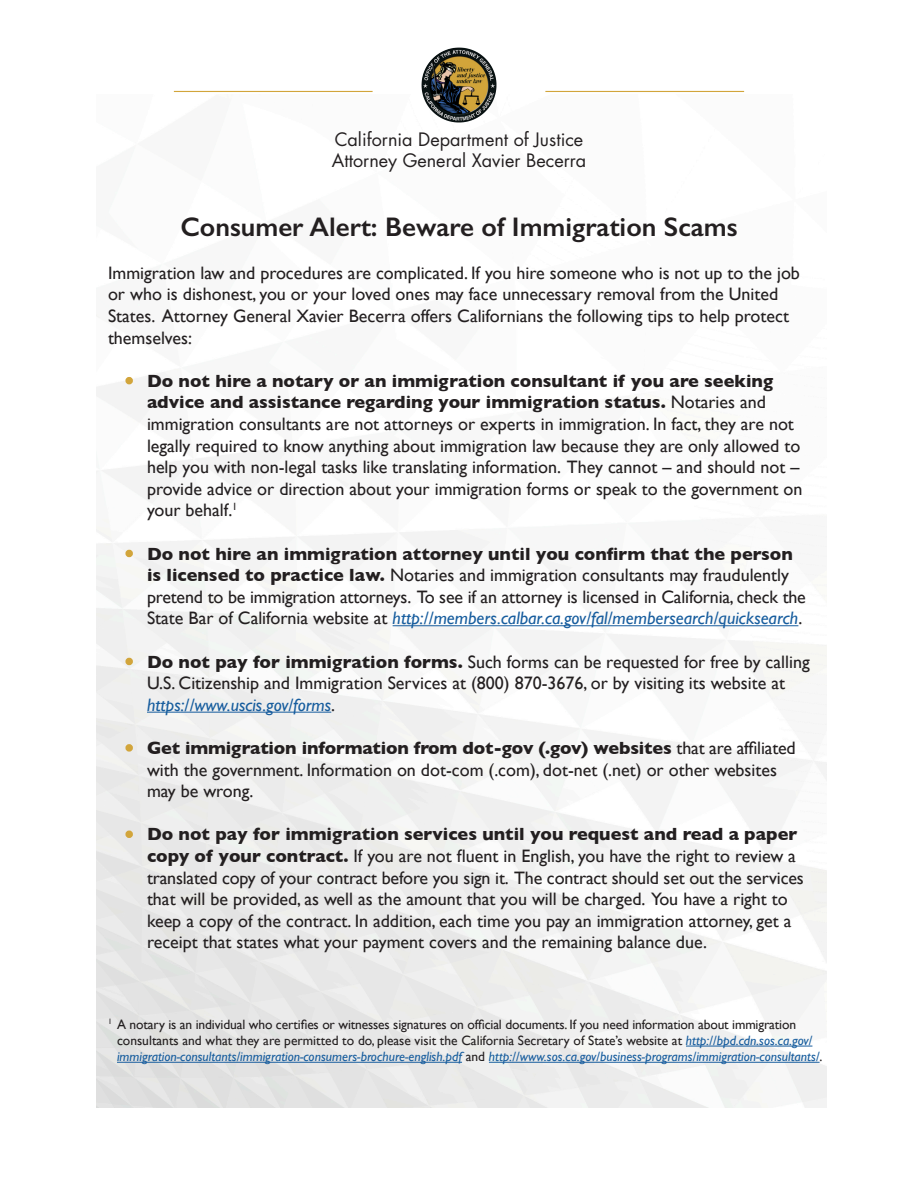
<style>
.page{position:relative;width:918px;height:1188px;background:#fff}
.page>*{position:absolute;margin:0;border:0;box-sizing:border-box;transform-origin:0 0}
.t1{font:600 27px "Gill Sans";color:#231f20}
.t2{font:18px/21.6px "Gill Sans";color:#231f20}
.t3{font:18px "Futura";color:#231f20}
.t4{font:13.5px/16.2px "Gill Sans";letter-spacing:-.01em;color:#231f20}
.s1{color:#d2a53b}
.s2{font-weight:700}
.s3{font-style:italic;color:#175d9e}
</style>
<div class="page">
<img style="left:96px;top:94px;width:730px;height:1014px">
<hr style="left:393px;top:625px;width:405px;height:1px;background:#175d9e">
<hr style="left:147px;top:712px;width:184px;height:1px;background:#175d9e">
<svg style="left:123px;top:374px;width:12px;height:12px"></svg>
<svg style="left:123px;top:547px;width:12px;height:12px"></svg>
<svg style="left:123px;top:655px;width:12px;height:12px"></svg>
<svg style="left:123px;top:742px;width:12px;height:12px"></svg>
<svg style="left:123px;top:828px;width:12px;height:12px"></svg>
<hr style="left:686px;top:1046px;width:126px;height:1px;background:#175d9e">
<hr style="left:117px;top:1062px;width:345px;height:1px;background:#175d9e">
<hr style="left:489px;top:1062px;width:331px;height:1px;background:#175d9e">
<img style="left:432px;top:48px;width:25px;height:11px">
<hr style="left:174px;top:91px;width:199px;height:1px;background:#d2a53b">
<hr style="left:545px;top:91px;width:199px;height:1px;background:#d2a53b">
<p class="t3" style="left:335px;top:127px;width:250px">California Department of Justice</p>
<p class="t3" style="left:332px;top:148px;width:256px">Attorney General Xavier Becerra</p>
<p class="t1" style="left:180px;top:210px;width:559px">Consumer Alert: Beware of Immigration Scams</p>
<p class="t2" style="left:108px;top:262px;width:693px">Immigration law and procedures are complicated. If you hire someone who is not up to the job or who is dishonest, you or your loved ones may face unnecessary removal from the United States. Attorney General Xavier Becerra offers Californians the following tips to help protect themselves:</p>
<p class="t2" style="left:147px;top:370px;width:657px;text-indent:-21px"><span class="s1">•</span> <span class="s2">Do not hire a notary or an immigration consultant if you are seeking advice and assistance regarding your immigration status.</span> Notaries and immigration consultants are not attorneys or experts in immigration. In fact, they are not legally required to know anything about immigration law because they are only allowed to help you with non-legal tasks like translating information. They cannot – and should not – provide advice or direction about your immigration forms or speak to the government on your behalf.<sup>1</sup></p>
<p class="t2" style="left:147px;top:543px;width:660px;text-indent:-21px"><span class="s1">•</span> <span class="s2">Do not hire an immigration attorney until you confirm that the person is licensed to practice law.</span> Notaries and immigration consultants may fraudulently pretend to be immigration attorneys. To see if an attorney is licensed in California, check the State Bar of California website at <span class="s3">http://members.calbar.ca.gov/fal/membersearch/quicksearch</span>.</p>
<p class="t2" style="left:147px;top:651px;width:664px;text-indent:-21px"><span class="s1">•</span> <span class="s2">Do not pay for immigration forms.</span> Such forms can be requested for free by calling<br>U.S. Citizenship and Immigration Services at (800) 870-3676, or by visiting its website at <span class="s3">https://www.uscis.gov/forms</span>.</p>
<p class="t2" style="left:147px;top:737px;width:650px;text-indent:-21px"><span class="s1">•</span> <span class="s2">Get immigration information from dot-gov (.gov) websites</span> that are affiliated with the government. Information on dot-com (.com), dot-net (.net) or other websites may be wrong.</p>
<p class="t2" style="left:147px;top:823px;width:658px;text-indent:-21px"><span class="s1">•</span> <span class="s2">Do not pay for immigration services until you request and read a paper copy of your contract.</span> If you are not fluent in English, you have the right to review a translated copy of your contract before you sign it. The contract should set out the services that will be provided, as well as the amount that you will be charged. You have a right to keep a copy of the contract. In addition, each time you pay an immigration attorney, get a receipt that states what your payment covers and the remaining balance due.</p>
<p class="t4" style="left:117px;top:1016px;width:707px;text-indent:-9px"><sup>1</sup> A notary is an individual who certifies or witnesses signatures on official documents. If you need information about immigration consultants and what they are permitted to do, please visit the California Secretary of State’s website at <span class="s3">http://bpd.cdn.sos.ca.gov/ immigration-consultants/immigration-consumers-brochure-english.pdf</span> and <span class="s3">http://www.sos.ca.gov/business-programs/immigration-consultants/</span>.</p>
</div>
